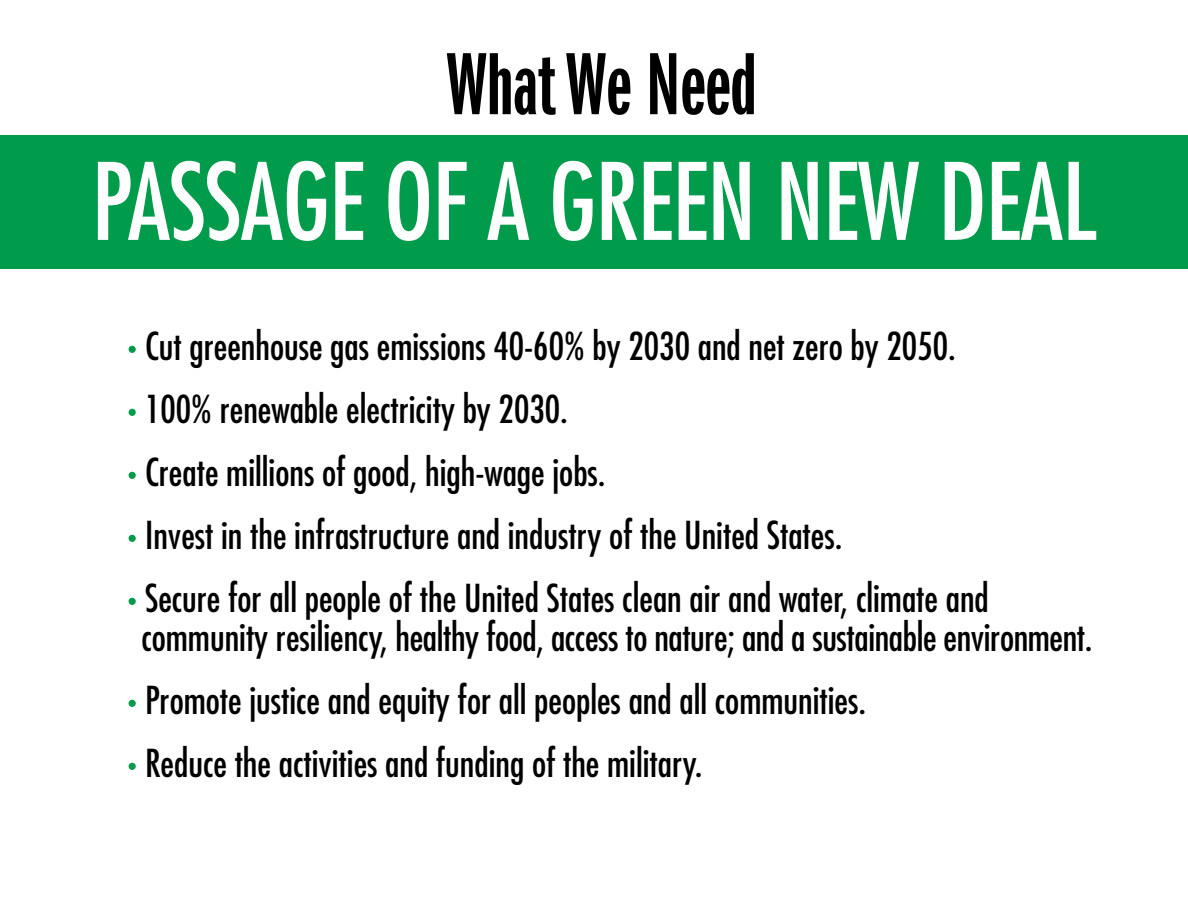
<style>
.page{position:relative;width:1188px;height:918px;background:#fff}
.page>*{position:absolute;margin:0;border:0;box-sizing:border-box;transform-origin:0 0}
.t1{font:condensed 103.5px "Futura";letter-spacing:-.01em;color:#fff}
.t2{font:91.5px "Franklin Gothic Demi X Cmpr";color:#000}
.t3{font:condensed 37.5px/63px "Futura";color:#000}
.s1{font-size:60px;color:#009c4b}
</style>
<div class="page">
<div style="left:0;top:135px;width:1188px;height:133px;background:#009c4b"></div>
<h2 class="t2" style="left:446px;top:35px;width:312px">What We Need</h2>
<h1 class="t1" style="left:92px;top:137px;width:1006px">Passage of a Green New Deal</h1>
<p class="t3" style="left:126px;top:314px;width:864px"><span class="s1">·</span> Cut greenhouse gas emissions 40-60% by 2030 and net zero by 2050.<br><span class="s1">·</span> 100% renewable electricity by 2030.<br><span class="s1">·</span> Create millions of good, high-wage jobs.<br><span class="s1">·</span> Invest in the infrastructure and industry of the United States.<br><span class="s1">·</span> Secure for all people of the United States clean air and water, climate and</p>
<p class="t3" style="left:126px;top:605px;width:968px;text-indent:15px">community resiliency, healthy food, access to nature; and a sustainable environment. <span class="s1">·</span> Promote justice and equity for all peoples and all communities.<br><span class="s1">·</span> Reduce the activities and funding of the military.</p>
</div>
